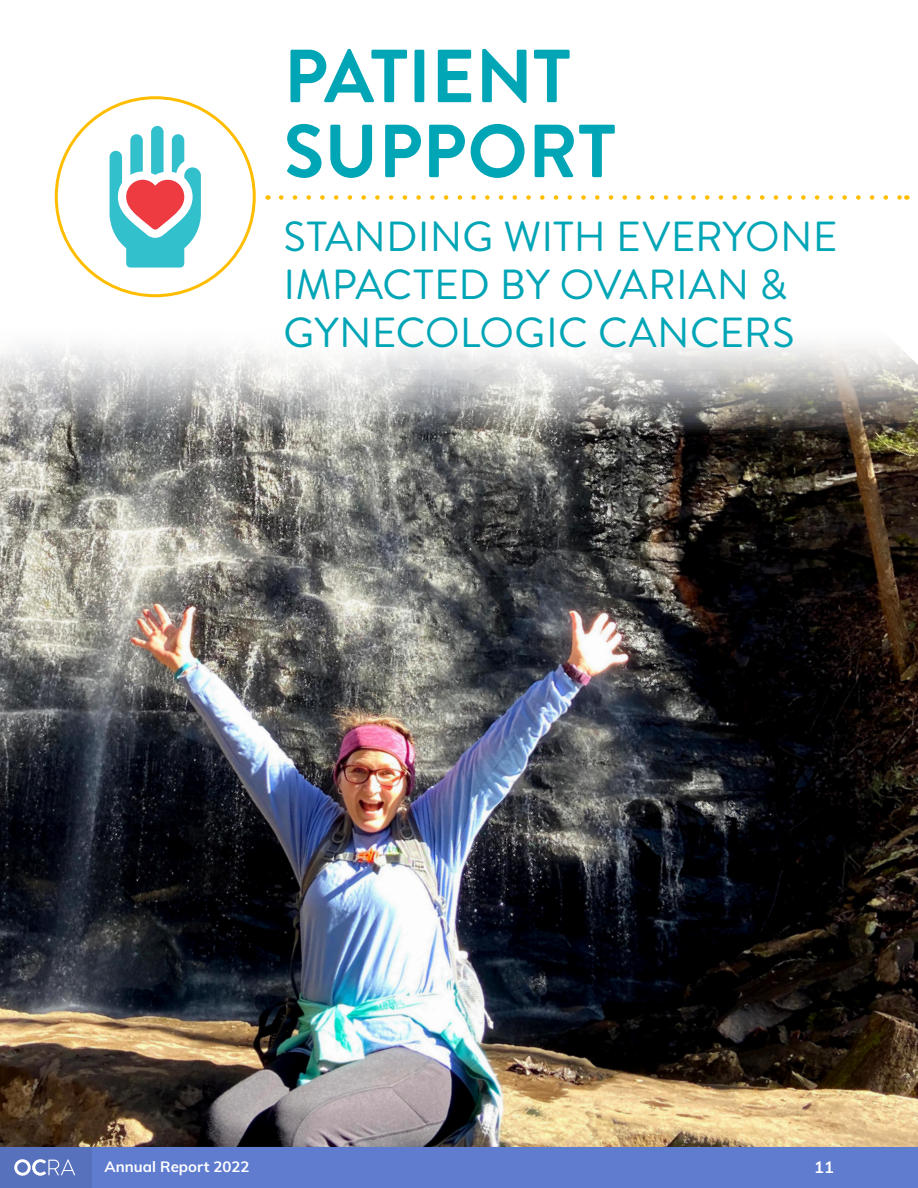
<style>
.page{position:relative;width:918px;height:1188px;background:#fff}
.page>*{position:absolute;margin:0;border:0;box-sizing:border-box;transform-origin:0 0}
.Section_Title{font:700 75px/75px "Brandon Grotesque";color:#00a5b6}
.Section_Subtitle{font:42px/48px "Brandon Grotesque";letter-spacing:.005em;color:#00a5b6}
.t1{font:700 16.5px "Muli";color:#fff}
.t2{font:700 15px "Muli";color:#fff}
</style>
<div class="page">
<div style="left:0;top:1147px;width:918px;height:41px;background:#607ccf"></div>
<div style="left:0;top:1147px;width:91px;height:41px;background:#5771bd"></div>
<svg style="left:14px;top:1159px;width:61px;height:17px"></svg>
<img style="left:0;top:449px;width:918px;height:698px">
<svg style="left:0;top:96px;width:918px;height:353px"></svg>
<svg style="left:281px;top:195px;width:619px;height:5px"></svg>
<svg style="left:110px;top:126px;width:91px;height:142px"></svg>
<p class="Section_Title" style="left:284px;top:40px;width:334px">PATIENT<br>SUPPORT</p>
<p class="Section_Subtitle" style="left:283px;top:213px;width:556px">STANDING WITH EVERYONE<br>IMPACTED BY OVARIAN &amp;<br>GYNECOLOGIC CANCERS</p>
<p class="t2" style="left:105px;top:1156px;width:146px">Annual Report 2022</p>
<p class="t1" style="left:814px;top:1155px;width:21px">11</p>
</div>
